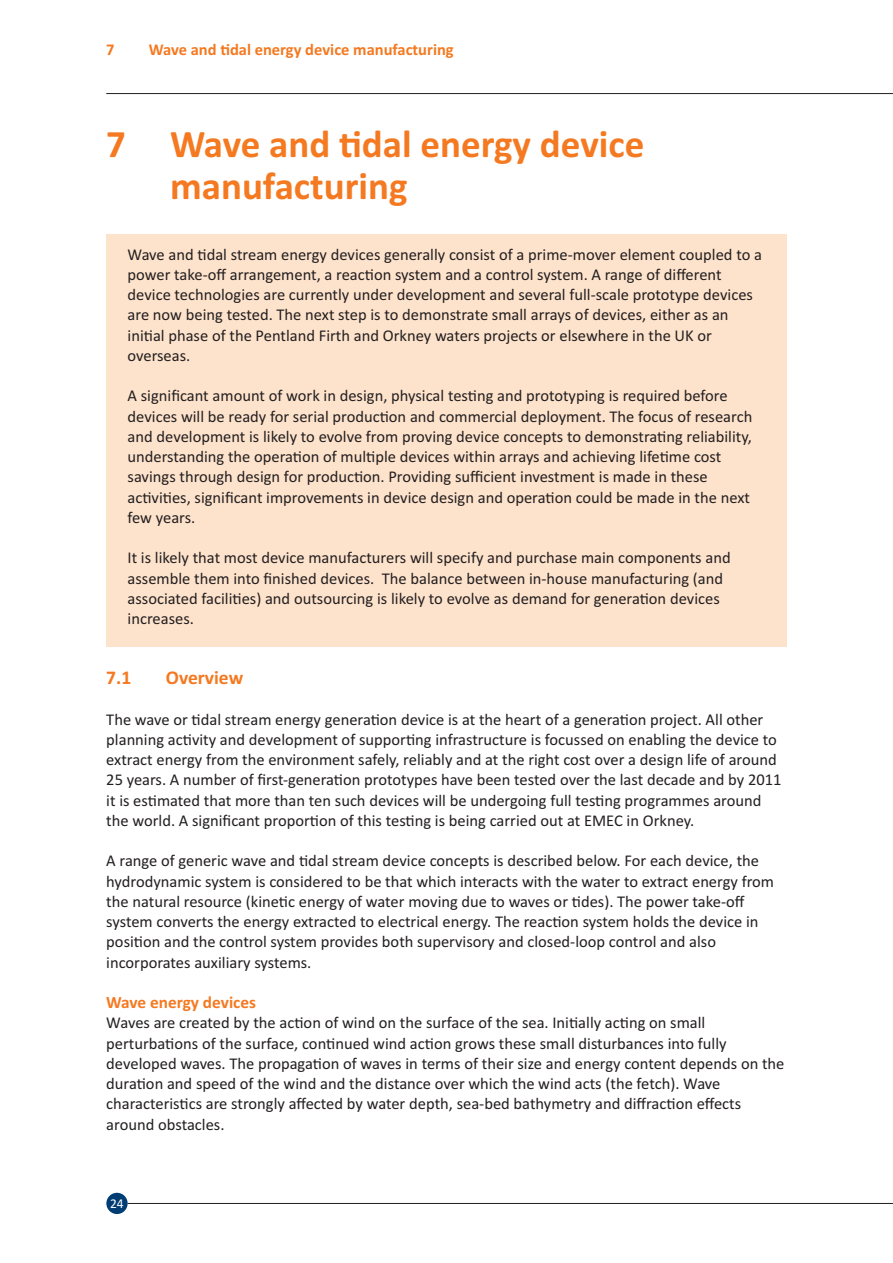
<style>
.page{position:relative;width:893px;height:1263px;background:#fff}
.page>*{position:absolute;margin:0;border:0;box-sizing:border-box;transform-origin:0 0}
.t1{font:700 39px/42px "Calibri";color:#f47920}
.t2{font:700 19.5px "Calibri";color:#f47920}
.t3{font:700 17.25px "Calibri";color:#f47920}
.t4{font:16.5px/20.2px "Calibri";color:#231f20}
.t5{font:700 16.5px "Calibri";color:#f47920}
.t6{font:13.5px "Calibri";color:#fff}
</style>
<div class="page">
<hr style="left:106px;top:93px;width:787px;height:1px;background:#231f20">
<hr style="left:128px;top:1203px;width:765px;height:1px;background:#231f20">
<div style="left:106px;top:1193px;width:22px;height:21px;background:#003d73;border-radius:50%"></div>
<div style="left:106px;top:234px;width:681px;height:412px;background:#fee3cc"></div>
<p class="t5" style="left:106px;top:44px;width:10px">7</p>
<p class="t5" style="left:149px;top:44px;width:306px">Wave and -dal energy device manufacturing</p>
<p class="t1" style="left:170px;top:126px;width:476px;text-indent:-64px">7 Wave and -dal energy device manufacturing</p>
<p class="t4" style="left:128px;top:245px;width:636px">Wave and -dal stream energy devices generally consist of a prime-mover element coupled to a power take-off arrangement, a reac-on system and a control system. A range of different device technologies are currently under development and several full-scale prototype devices are now being tested. The next step is to demonstrate small arrays of devices, either as an ini-al phase of the Pentland Firth and Orkney waters projects or elsewhere in the UK or overseas.</p>
<p class="t4" style="left:128px;top:387px;width:626px">A significant amount of work in design, physical tes-ng and prototyping is required before devices will be ready for serial produc-on and commercial deployment. The focus of research and development is likely to evolve from proving device concepts to demonstra-ng reliability, understanding the opera-on of mul-ple devices within arrays and achieving life-me cost savings through design for produc-on. Providing sufficient investment is made in these ac-vi-es, significant improvements in device design and opera-on could be made in the next few years.</p>
<p class="t4" style="left:128px;top:549px;width:605px">It is likely that most device manufacturers will specify and purchase main components and assemble them into finished devices. The balance between in-house manufacturing (and associated facili-es) and outsourcing is likely to evolve as demand for genera-on devices increases.</p>
<p class="t2" style="left:106px;top:671px;width:26px">7.1</p>
<p class="t2" style="left:166px;top:671px;width:79px">Overview</p>
<p class="t4" style="left:106px;top:710px;width:677px">The wave or -dal stream energy genera-on device is at the heart of a genera-on project. All other planning ac-vity and development of suppor-ng infrastructure is focussed on enabling the device to extract energy from the environment safely, reliably and at the right cost over a design life of around 25 years. A number of first-genera-on prototypes have been tested over the last decade and by 2011 it is es-mated that more than ten such devices will be undergoing full tes-ng programmes around the world. A significant propor-on of this tes-ng is being carried out at EMEC in Orkney.</p>
<p class="t4" style="left:106px;top:852px;width:669px">A range of generic wave and -dal stream device concepts is described below. For each device, the hydrodynamic system is considered to be that which interacts with the water to extract energy from the natural resource (kine-c energy of water moving due to waves or -des). The power take-off system converts the energy extracted to electrical energy. The reac-on system holds the device in posi-on and the control system provides both supervisory and closed-loop control and also incorporates auxiliary systems.</p>
<p class="t3" style="left:106px;top:996px;width:151px">Wave energy devices</p>
<p class="t4" style="left:106px;top:1014px;width:680px">Waves are created by the ac-on of wind on the surface of the sea. Ini-ally ac-ng on small perturba-ons of the surface, con-nued wind ac-on grows these small disturbances into fully developed waves. The propaga-on of waves in terms of their size and energy content depends on the dura-on and speed of the wind and the distance over which the wind acts (the fetch). Wave characteris-cs are strongly affected by water depth, sea-bed bathymetry and diffrac-on effects around obstacles.</p>
<p class="t6" style="left:110px;top:1199px;width:15px">24</p>
</div>
